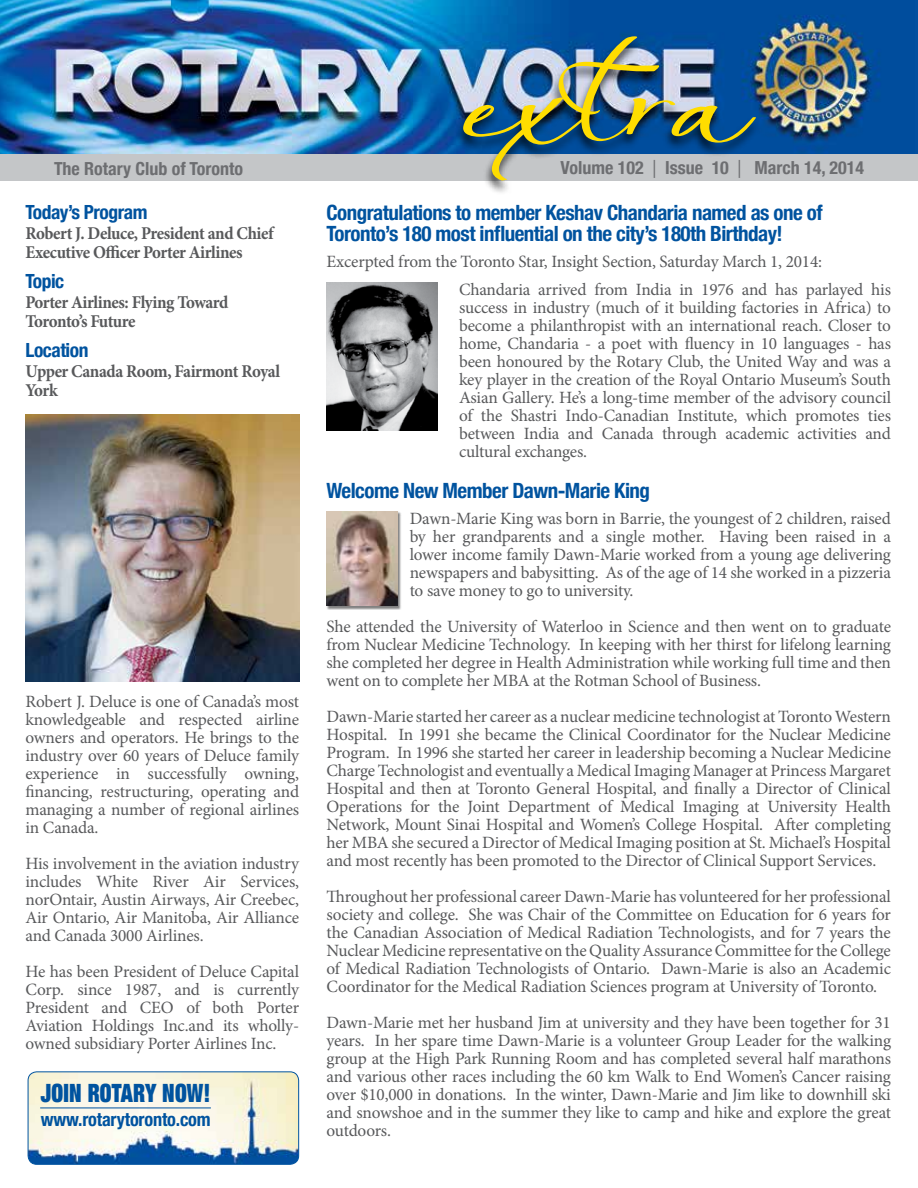
<style>
.page{position:relative;width:918px;height:1188px;background:#fff}
.page>*{position:absolute;margin:0;border:0;box-sizing:border-box;transform-origin:0 0}
.t1{font:115.35px "Always";color:#fd0}
.t2{font:900 expanded 25.35px "Helvetica Neue";letter-spacing:.01em;color:#00539f;scale:.83 1}
.t3{font:700 condensed 21px/21px "Helvetica Neue";letter-spacing:-.025em;color:#00539f}
.t4{font:700 condensed 19.5px "Helvetica Neue";letter-spacing:-.025em;color:#00539f}
.t5{font:700 condensed 18.6px "Helvetica Neue";letter-spacing:-.01em;color:#00539f}
.t6{font:700 18px/19.5px "Minion Pro";letter-spacing:-.03em;color:#58595b;scale:.94 1}
.t7{font:700 condensed 18px "Helvetica Neue";color:#6d6e71}
.t8{font:17.25px/18px "Minion Pro";letter-spacing:-.015em;color:#58595b;text-align:justify}
.s1{font-weight:400;font-stretch:normal}
</style>
<div class="page">
<img style="left:0;top:0;width:918px;height:155px">
<div style="left:0;top:155px;width:918px;height:26px;background:#c4c6c8"></div>
<div style="left:454px;top:36px;width:307px;height:159px;background:#000;opacity:.75"></div>
<img style="left:26px;top:415px;width:273px;height:266px">
<img style="left:327px;top:282px;width:110px;height:148px">
<img style="left:28px;top:1072px;width:271px;height:92px">
<div style="left:28px;top:1071px;width:271px;height:94px;border:1px solid #00539f;border-radius:9px"></div>
<hr style="left:40px;top:1107px;width:171px;height:1px;background:#00539f">
<div style="left:327px;top:512px;width:75px;height:98px;background:#000;opacity:.5"></div>
<img style="left:327px;top:512px;width:71px;height:94px">
<p class="t7" style="left:54px;top:154px;width:191px">The Rotary Club of Toronto</p>
<p class="t4" style="left:26px;top:196px;width:123px">Today’s Program</p>
<p class="t6" style="left:26px;top:223px;width:266px">Robert J. Deluce, President and Chief<br>Executive Officer Porter Airlines</p>
<p class="t4" style="left:26px;top:265px;width:40px">Topic</p>
<p class="t6" style="left:26px;top:292px;width:217px">Porter Airlines: Flying Toward<br>Toronto’s Future</p>
<p class="t4" style="left:26px;top:334px;width:64px">Location</p>
<p class="t6" style="left:26px;top:361px;width:272px">Upper Canada Room, Fairmont Royal<br>York</p>
<p class="t8" style="left:26px;top:693px;width:275px">Robert J. Deluce is one of Canada’s most knowledgeable and respected airline owners and operators. He brings to the industry over 60 years of Deluce family experience in successfully owning, financing, restructuring, operating and managing a number of regional airlines in Canada.</p>
<p class="t8" style="left:26px;top:855px;width:275px">His involvement in the aviation industry includes White River Air Services, norOntair, Austin Airways, Air Creebec, Air Ontario, Air Manitoba, Air Alliance and Canada 3000 Airlines.</p>
<p class="t8" style="left:26px;top:963px;width:275px">He has been President of Deluce Capital Corp. since 1987, and is currently President and CEO of both Porter Aviation Holdings Inc.and its wholly&shy;owned subsidiary Porter Airlines Inc.</p>
<h2 class="t2" style="left:41px;top:1076px;width:206px">JOIN ROTARY NOW!</h2>
<p class="t5" style="left:41px;top:1109px;width:171px">www.rotarytoronto.com</p>
<h1 class="t1" style="left:463px;top:26px;width:285px">extra</h1>
<p class="t7" style="left:561px;top:152px;width:305px">Volume 102 <span class="s1">|</span> Issue 10 <span class="s1">|</span> March 14, 2014</p>
<p class="t3" style="left:327px;top:201px;width:498px">Congratulations to member Keshav Chandaria named as one of<br>Toronto’s 180 most influential on the city’s 180th Birthday!</p>
<p class="t8" style="left:327px;top:253px;width:497px">Excerpted from the Toronto Star, Insight Section, Saturday March 1, 2014:</p>
<p class="t8" style="left:459px;top:280px;width:434px">Chandaria arrived from India in 1976 and has parlayed his success in industry (much of it building factories in Africa) to become a philanthropist with an international reach. Closer to home, Chandaria - a poet with fluency in 10 languages - has been honoured by the Rotary Club, the United Way and was a key player in the creation of the Royal Ontario Museum’s South Asian Gallery. He’s a long-time member of the advisory council of the Shastri Indo-Canadian Institute, which promotes ties between India and Canada through academic activities and cultural exchanges.</p>
<p class="t3" style="left:327px;top:479px;width:325px">Welcome New Member Dawn-Marie King</p>
<p class="t8" style="left:410px;top:510px;width:483px">Dawn-Marie King was born in Barrie, the youngest of 2 children, raised by her grandparents and a single mother. Having been raised in a lower income family Dawn-Marie worked from a young age delivering newspapers and babysitting. As of the age of 14 she worked in a pizzeria to save money to go to university.</p>
<p class="t8" style="left:327px;top:618px;width:566px">She attended the University of Waterloo in Science and then went on to graduate from Nuclear Medicine Technology. In keeping with her thirst for lifelong learning she completed her degree in Health Administration while working full time and then went on to complete her MBA at the Rotman School of Business.</p>
<p class="t8" style="left:327px;top:708px;width:566px">Dawn-Marie started her career as a nuclear medicine technologist at Toronto Western Hospital. In 1991 she became the Clinical Coordinator for the Nuclear Medicine Program. In 1996 she started her career in leadership becoming a Nuclear Medicine Charge Technologist and eventually a Medical Imaging Manager at Princess Margaret Hospital and then at Toronto General Hospital, and finally a Director of Clinical Operations for the Joint Department of Medical Imaging at University Health Network, Mount Sinai Hospital and Women’s College Hospital. After completing her MBA she secured a Director of Medical Imaging position at St. Michael’s Hospital and most recently has been promoted to the Director of Clinical Support Services.</p>
<p class="t8" style="left:327px;top:888px;width:566px">Throughout her professional career Dawn-Marie has volunteered for her professional society and college. She was Chair of the Committee on Education for 6 years for the Canadian Association of Medical Radiation Technologists, and for 7 years the Nuclear Medicine representative on the Quality Assurance Committee for the College of Medical Radiation Technologists of Ontario. Dawn-Marie is also an Academic Coordinator for the Medical Radiation Sciences program at University of Toronto.</p>
<p class="t8" style="left:327px;top:1014px;width:566px">Dawn-Marie met her husband Jim at university and they have been together for 31 years. In her spare time Dawn-Marie is a volunteer Group Leader for the walking group at the High Park Running Room and has completed several half marathons and various other races including the 60 km Walk to End Women’s Cancer raising over $10,000 in donations. In the winter, Dawn-Marie and Jim like to downhill ski and snowshoe and in the summer they like to camp and hike and explore the great outdoors.</p>
</div>
